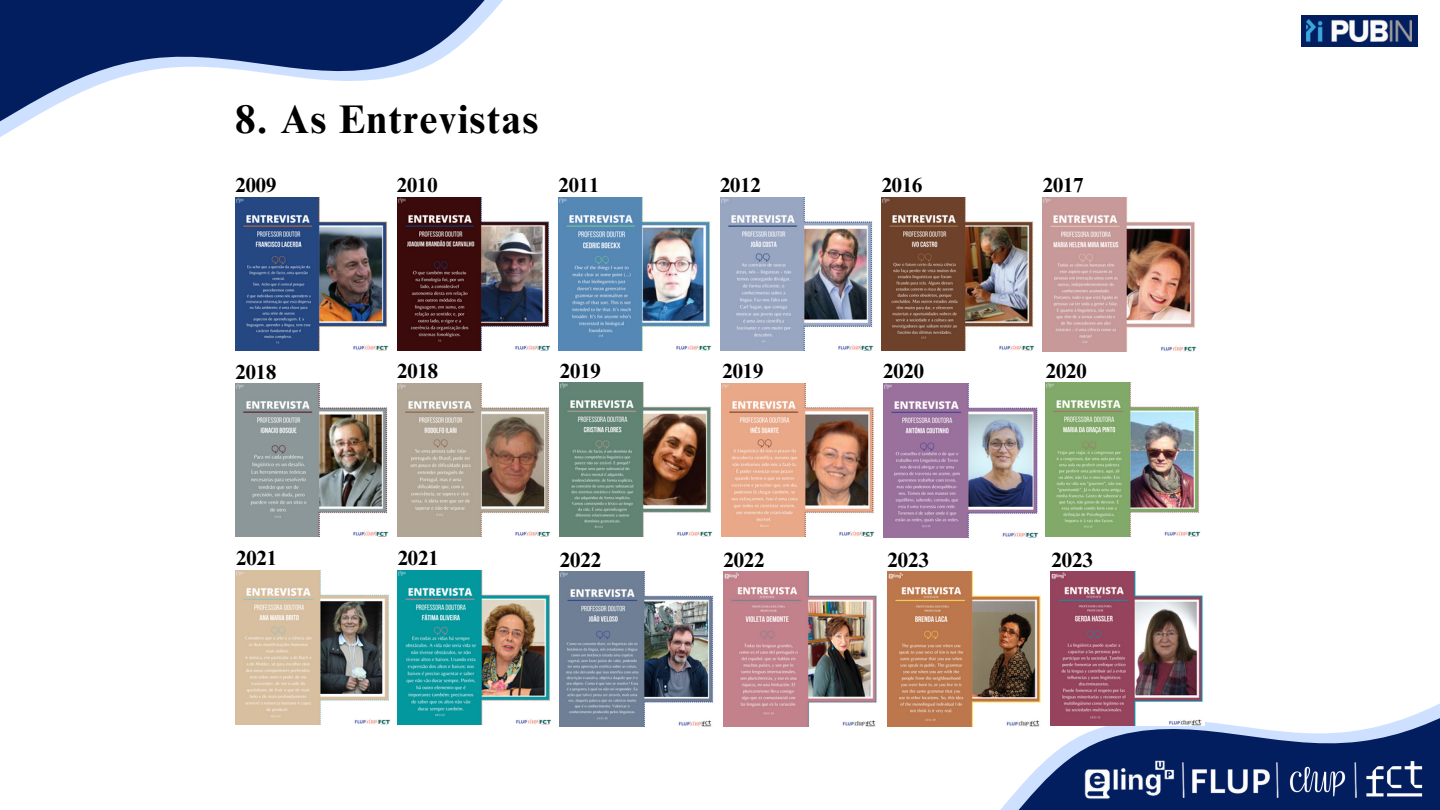
<style>
.page{position:relative;width:1440px;height:810px;background:#fff}
.page>*{position:absolute;margin:0;border:0;box-sizing:border-box;transform-origin:0 0}
.t1{font:700 40px "Times NRMT Pro";letter-spacing:.035em;color:#000}
.t2{font:700 20.6px "Times NRMT Pro";color:#000}
.t3{font:700 20.5px "Times NRMT Pro";color:#000}
.t4{font:700 20.4px "Times NRMT Pro";color:#000}
.t5{font:700 20.3px "Times NRMT Pro";color:#000}
</style>
<div class="page">
<svg style="left:1000px;top:627px;width:440px;height:183px"></svg>
<img style="left:1192px;top:765px;width:80px;height:34px">
<img style="left:1356px;top:757px;width:75px;height:46px">
<img style="left:1286px;top:763px;width:61px;height:35px">
<img style="left:1071px;top:757px;width:105px;height:47px">
<div style="left:1301px;top:15px;width:116px;height:31px;background:#031e5f"></div>
<img style="left:1306px;top:20px;width:105px;height:22px">
<svg style="left:0;top:0;width:503px;height:137px"></svg>
<img style="left:236px;top:197px;width:153px;height:153px">
<img style="left:397px;top:198px;width:153px;height:153px">
<img style="left:559px;top:198px;width:153px;height:153px">
<img style="left:720px;top:198px;width:153px;height:153px">
<img style="left:882px;top:198px;width:153px;height:153px">
<img style="left:1043px;top:198px;width:154px;height:154px">
<img style="left:397px;top:383px;width:154px;height:154px">
<img style="left:559px;top:383px;width:154px;height:154px">
<img style="left:721px;top:383px;width:154px;height:154px">
<img style="left:236px;top:383px;width:153px;height:153px">
<img style="left:884px;top:383px;width:154px;height:155px">
<img style="left:1046px;top:382px;width:154px;height:155px">
<img style="left:236px;top:570px;width:154px;height:155px">
<img style="left:397px;top:570px;width:155px;height:155px">
<img style="left:560px;top:571px;width:154px;height:156px">
<img style="left:723px;top:571px;width:154px;height:156px">
<img style="left:887px;top:571px;width:156px;height:156px">
<img style="left:1051px;top:571px;width:153px;height:154px">
<svg style="left:1181px;top:762px;width:5px;height:36px"></svg>
<svg style="left:1275px;top:762px;width:5px;height:36px"></svg>
<svg style="left:1354px;top:762px;width:4px;height:36px"></svg>
<p class="t1" style="left:236px;top:104px;width:304px">8. As Entrevistas</p>
<p class="t5" style="left:236px;top:178px;width:42px">2009</p>
<p class="t5" style="left:397px;top:178px;width:42px">2010</p>
<p class="t5" style="left:559px;top:178px;width:42px">2011</p>
<p class="t5" style="left:720px;top:178px;width:42px">2012</p>
<p class="t5" style="left:882px;top:178px;width:42px">2016</p>
<p class="t5" style="left:1043px;top:178px;width:42px">2017</p>
<p class="t5" style="left:236px;top:364px;width:42px">2018</p>
<p class="t3" style="left:397px;top:364px;width:42px">2018</p>
<p class="t3" style="left:560px;top:364px;width:42px">2019</p>
<p class="t3" style="left:723px;top:364px;width:42px">2019</p>
<p class="t4" style="left:883px;top:364px;width:42px">2020</p>
<p class="t4" style="left:1046px;top:364px;width:42px">2020</p>
<p class="t4" style="left:236px;top:551px;width:42px">2021</p>
<p class="t4" style="left:398px;top:551px;width:42px">2021</p>
<p class="t2" style="left:560px;top:552px;width:43px">2022</p>
<p class="t2" style="left:723px;top:552px;width:43px">2022</p>
<p class="t2" style="left:887px;top:552px;width:43px">2023</p>
<p class="t2" style="left:1052px;top:552px;width:43px">2023</p>
</div>
